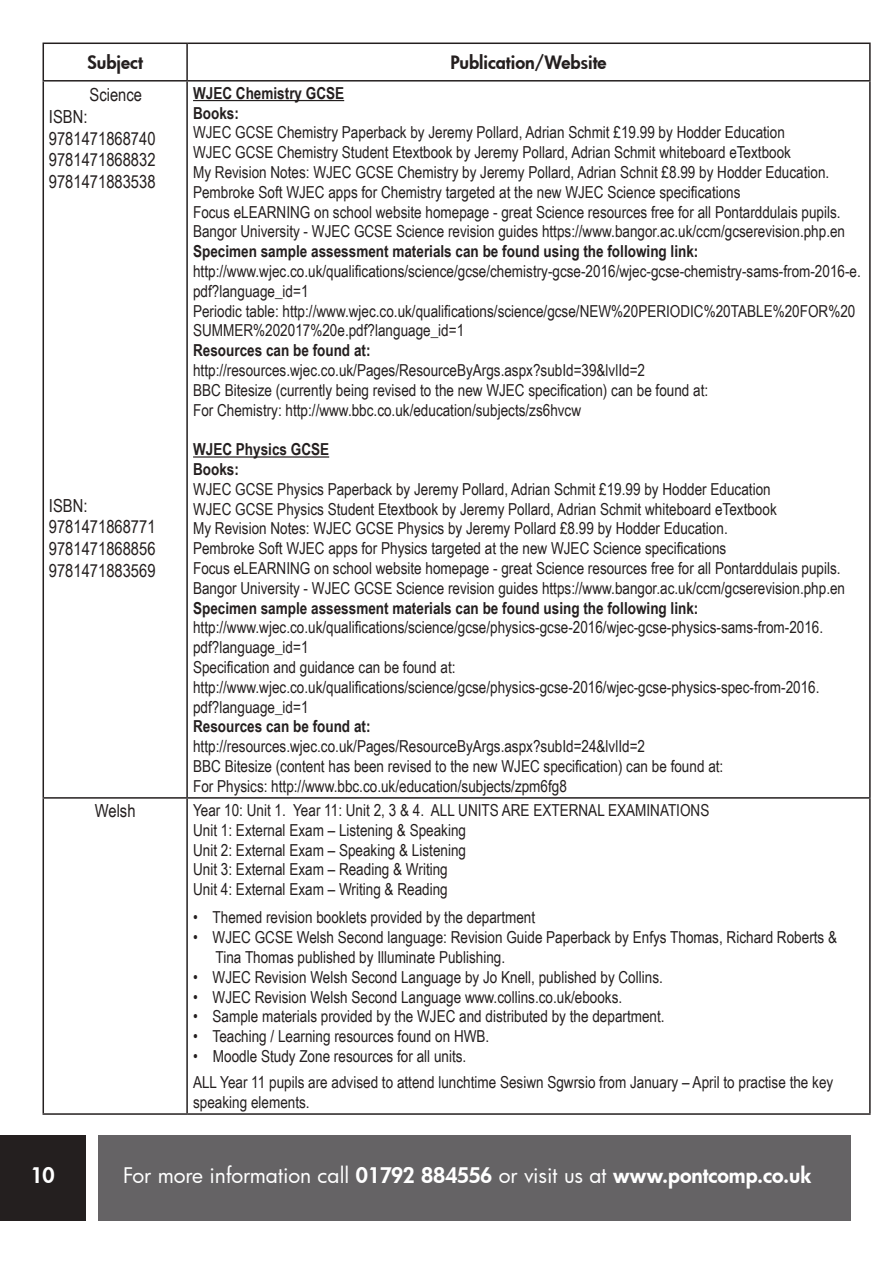
<style>
.page{position:relative;width:893px;height:1263px;background:#fff}
.page>*{position:absolute;margin:0;border:0;box-sizing:border-box;transform-origin:0 0}
.t1{font:21px "Futura";color:#fff}
.t2{font:800 21px "Futura";color:#fff}
.t3{font:18px/21.6px "Arial Narrow";color:#241f1f}
.t4{font:800 18px "Futura";color:#241f1f}
.t5{font:16.5px/19.8px "Arial Narrow";color:#241f1f}
.t6{font:700 16.5px/19.8px "Arial Narrow";color:#241f1f}
.s1{font-weight:800}
</style>
<div class="page">
<hr style="left:43px;top:43px;width:144px;height:1px;background:#241f1f">
<hr style="left:43px;top:44px;width:1px;height:36px;background:#241f1f">
<hr style="left:187px;top:43px;width:684px;height:1px;background:#241f1f">
<hr style="left:186px;top:44px;width:2px;height:36px;background:#241f1f">
<hr style="left:869px;top:44px;width:2px;height:36px;background:#241f1f">
<hr style="left:43px;top:80px;width:144px;height:2px;background:#241f1f">
<hr style="left:43px;top:82px;width:1px;height:715px;background:#241f1f">
<hr style="left:187px;top:80px;width:684px;height:2px;background:#241f1f">
<hr style="left:186px;top:82px;width:2px;height:715px;background:#241f1f">
<hr style="left:869px;top:82px;width:2px;height:715px;background:#241f1f">
<hr style="left:43px;top:797px;width:144px;height:2px;background:#241f1f">
<hr style="left:43px;top:799px;width:1px;height:314px;background:#241f1f">
<hr style="left:187px;top:797px;width:684px;height:2px;background:#241f1f">
<hr style="left:186px;top:799px;width:2px;height:314px;background:#241f1f">
<hr style="left:869px;top:799px;width:2px;height:314px;background:#241f1f">
<hr style="left:43px;top:1113px;width:144px;height:2px;background:#241f1f">
<hr style="left:187px;top:1113px;width:684px;height:2px;background:#241f1f">
<hr style="left:193px;top:100px;width:151px;height:1px;background:#241f1f">
<hr style="left:193px;top:456px;width:136px;height:2px;background:#241f1f">
<div style="left:0;top:1135px;width:85px;height:85px;background:#241f1f"></div>
<div style="left:98px;top:1135px;width:752px;height:85px;background:#656365"></div>
<p class="t4" style="left:87px;top:50px;width:57px">Subject</p>
<p class="t4" style="left:450px;top:50px;width:158px">Publication/Website</p>
<p class="t6" style="left:193px;top:82px;width:153px">WJEC Chemistry GCSE<br>Books:</p>
<p class="t5" style="left:193px;top:122px;width:654px">WJEC GCSE Chemistry Paperback by Jeremy Pollard, Adrian Schmit £19.99 by Hodder Education<br>WJEC GCSE Chemistry Student Etextbook by Jeremy Pollard, Adrian Schmit whiteboard eTextbook<br>My Revision Notes: WJEC GCSE Chemistry by Jeremy Pollard, Adrian Schnit £8.99 by Hodder Education.<br>Pembroke Soft WJEC apps for Chemistry targeted at the new WJEC Science specifications<br>Focus eLEARNING on school website homepage - great Science resources free for all Pontarddulais pupils.<br>Bangor University - WJEC GCSE Science revision guides https://www.bangor.ac.uk/ccm/gcserevision.php.en</p>
<p class="t6" style="left:193px;top:241px;width:507px">Specimen sample assessment materials can be found using the following link:</p>
<p class="t5" style="left:193px;top:261px;width:669px">http://www.wjec.co.uk/qualifications/science/gcse/chemistry-gcse-2016/wjec-gcse-chemistry-sams-from-2016-e. pdf?language_id=1<br>Periodic table: http://www.wjec.co.uk/qualifications/science/gcse/NEW%20PERIODIC%20TABLE%20FOR%20<br>SUMMER%202017%20e.pdf?language_id=1</p>
<p class="t6" style="left:193px;top:340px;width:179px">Resources can be found at:</p>
<p class="t5" style="left:193px;top:360px;width:517px">http://resources.wjec.co.uk/Pages/ResourceByArgs.aspx?subId=39&amp;lvlId=2<br>BBC Bitesize (currently being revised to the new WJEC specification) can be found at:<br>For Chemistry: http://www.bbc.co.uk/education/subjects/zs6hvcw</p>
<p class="t6" style="left:193px;top:439px;width:138px">WJEC Physics GCSE<br>Books:</p>
<p class="t5" style="left:193px;top:478px;width:654px">WJEC GCSE Physics Paperback by Jeremy Pollard, Adrian Schmit £19.99 by Hodder Education<br>WJEC GCSE Physics Student Etextbook by Jeremy Pollard, Adrian Schmit whiteboard eTextbook<br>My Revision Notes: WJEC GCSE Physics by Jeremy Pollard £8.99 by Hodder Education.<br>Pembroke Soft WJEC apps for Physics targeted at the new WJEC Science specifications<br>Focus eLEARNING on school website homepage - great Science resources free for all Pontarddulais pupils.<br>Bangor University - WJEC GCSE Science revision guides https://www.bangor.ac.uk/ccm/gcserevision.php.en</p>
<p class="t6" style="left:193px;top:597px;width:507px">Specimen sample assessment materials can be found using the following link:</p>
<p class="t5" style="left:193px;top:617px;width:632px">http://www.wjec.co.uk/qualifications/science/gcse/physics-gcse-2016/wjec-gcse-physics-sams-from-2016. pdf?language_id=1<br>Specification and guidance can be found at: http://www.wjec.co.uk/qualifications/science/gcse/physics-gcse-2016/wjec-gcse-physics-spec-from-2016. pdf?language_id=1</p>
<p class="t6" style="left:193px;top:716px;width:179px">Resources can be found at:</p>
<p class="t5" style="left:193px;top:736px;width:532px">http://resources.wjec.co.uk/Pages/ResourceByArgs.aspx?subId=24&amp;lvlId=2<br>BBC Bitesize (content has been revised to the new WJEC specification) can be found at:<br>For Physics: http://www.bbc.co.uk/education/subjects/zpm6fg8</p>
<p class="t3" style="left:95px;top:799px;width:42px">Welsh</p>
<p class="t5" style="left:193px;top:799px;width:518px">Year 10: Unit 1. Year 11: Unit 2, 3 &amp; 4. ALL UNITS ARE EXTERNAL EXAMINATIONS Unit 1: External Exam – Listening &amp; Speaking<br>Unit 2: External Exam – Speaking &amp; Listening<br>Unit 3: External Exam – Reading &amp; Writing<br>Unit 4: External Exam – Writing &amp; Reading</p>
<p class="t5" style="left:193px;top:907px;width:344px">• Themed revision booklets provided by the department</p>
<p class="t5" style="left:215px;top:927px;width:623px;text-indent:-22px">• WJEC GCSE Welsh Second language: Revision Guide Paperback by Enfys Thomas, Richard Roberts &amp;<br>Tina Thomas published by Illuminate Publishing.</p>
<p class="t5" style="left:193px;top:966px;width:471px">• WJEC Revision Welsh Second Language by Jo Knell, published by Collins.</p>
<p class="t5" style="left:193px;top:986px;width:431px">• WJEC Revision Welsh Second Language www.collins.co.uk/ebooks.</p>
<p class="t5" style="left:193px;top:1006px;width:473px">• Sample materials provided by the WJEC and distributed by the department.</p>
<p class="t5" style="left:193px;top:1026px;width:298px">• Teaching / Learning resources found on HWB.</p>
<p class="t5" style="left:193px;top:1042px;width:642px;line-height:26.2px">• Moodle Study Zone resources for all units.<br>ALL Year 11 pupils are advised to attend lunchtime Sesiwn Sgwrsio from January – April to practise the key</p>
<p class="t5" style="left:193px;top:1092px;width:118px">speaking elements.</p>
<p class="t3" style="left:90px;top:84px;width:54px">Science</p>
<p class="t3" style="left:49px;top:105px;width:108px">ISBN:<br>9781471868740<br>9781471868832<br>9781471883538</p>
<p class="t3" style="left:49px;top:494px;width:108px">ISBN:<br>9781471868771<br>9781471868856<br>9781471883569</p>
<p class="t2" style="left:30px;top:1161px;width:26px">10</p>
<p class="t1" style="left:123px;top:1161px;width:690px">For more information call <span class="s1">01792 884556</span> or visit us at <span class="s1">www.pontcomp.co.uk</span></p>
</div>
